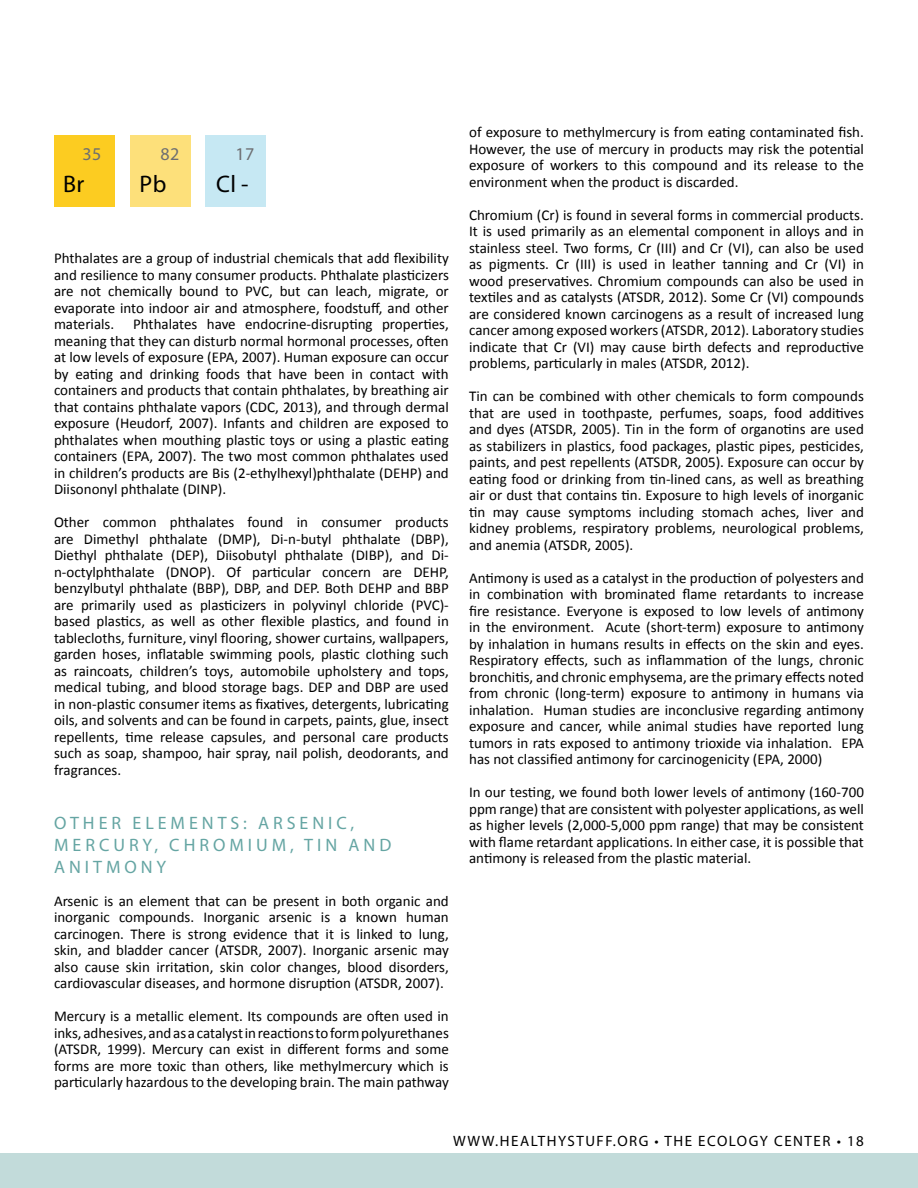
<style>
.page{position:relative;width:918px;height:1188px;background:#fff}
.page>*{position:absolute;margin:0;border:0;box-sizing:border-box;transform-origin:0 0}
.t1{font:24px "Myriad Pro";color:#000}
.t2{font:18px "Myriad Pro";letter-spacing:.22em;color:#65a5a3}
.t3{font:18px "Myriad Pro";color:#6d6e71}
.t4{font:15px/16.5px "Calibri";color:#000;text-align:justify}
.t5{font:15px "Myriad Pro";letter-spacing:.1em;color:#000}
</style>
<div class="page">
<div style="left:0;top:1154px;width:918px;height:34px;background:#c2dbda"></div>
<div style="left:54px;top:135px;width:61px;height:72px;background:#fccc21"></div>
<div style="left:130px;top:135px;width:61px;height:72px;background:#fde07a"></div>
<div style="left:205px;top:135px;width:61px;height:72px;background:#c6e8f3"></div>
<p class="t3" style="left:82px;top:143px;width:20px">35</p>
<p class="t3" style="left:160px;top:143px;width:20px">82</p>
<p class="t3" style="left:236px;top:143px;width:20px">17</p>
<h1 class="t1" style="left:63px;top:169px;width:23px">BR</h1>
<h1 class="t1" style="left:140px;top:169px;width:28px">PB</h1>
<h1 class="t1" style="left:216px;top:169px;width:34px">CL -</h1>
<p class="t4" style="left:54px;top:249px;width:396px">Phthalates are a group of industrial chemicals that add flexibility and resilience to many consumer products. Phthalate plasticizers are not chemically bound to PVC, but can leach, migrate, or evaporate into indoor air and atmosphere, foodstuff, and other materials.</p>
<p class="t4" style="left:54px;top:315px;width:396px;text-indent:79px">Phthalates have endocrine-disrupting properties, meaning that they can disturb normal hormonal processes, often at low levels of exposure (EPA, 2007). Human exposure can occur by eating and drinking foods that have been in contact with containers and products that contain phthalates, by breathing air that contains phthalate vapors (CDC, 2013), and through dermal exposure (Heudorf, 2007). Infants and children are exposed to phthalates when mouthing plastic toys or using a plastic eating containers (EPA, 2007). The two most common phthalates used in children’s products are Bis (2-ethylhexyl)phthalate (DEHP) and Diisononyl phthalate (DINP).</p>
<p class="t4" style="left:54px;top:513px;width:396px">Other common phthalates found in consumer products are Dimethyl phthalate (DMP), Di-n-butyl phthalate (DBP), Diethyl phthalate (DEP), Diisobutyl phthalate (DIBP), and Di&shy;n-octylphthalate (DNOP). Of particular concern are DEHP, benzylbutyl phthalate (BBP), DBP, and DEP. Both DEHP and BBP are primarily used as plasticizers in polyvinyl chloride (PVC)- based plastics, as well as other flexible plastics, and found in tablecloths, furniture, vinyl flooring, shower curtains, wallpapers, garden hoses, inflatable swimming pools, plastic clothing such as raincoats, children’s toys, automobile upholstery and tops, medical tubing, and blood storage bags. DEP and DBP are used in non-plastic consumer items as fixatives, detergents, lubricating oils, and solvents and can be found in carpets, paints, glue, insect repellents, time release capsules, and personal care products such as soap, shampoo, hair spray, nail polish, deodorants, and fragrances.</p>
<p class="t2" style="left:54px;top:812px;width:218px">O THER ELEMENTS: ARSENIC</p>
<p class="t2" style="left:351px;top:812px;width:5px">,</p>
<p class="t2" style="left:54px;top:834px;width:15px">MERCURY</p>
<p class="t2" style="left:154px;top:834px;width:31px">, CHROMIUM</p>
<p class="t2" style="left:290px;top:834px;width:26px">, TIN</p>
<p class="t2" style="left:349px;top:834px;width:15px">AND</p>
<p class="t2" style="left:54px;top:855px;width:15px">ANITMONY</p>
<p class="t4" style="left:54px;top:892px;width:396px">Arsenic is an element that can be present in both organic and inorganic compounds. Inorganic arsenic is a known human carcinogen. There is strong evidence that it is linked to lung, skin, and bladder cancer (ATSDR, 2007). Inorganic arsenic may also cause skin irritation, skin color changes, blood disorders, cardiovascular diseases, and hormone disruption (ATSDR, 2007).</p>
<p class="t4" style="left:54px;top:1007px;width:396px">Mercury is a metallic element. Its compounds are often used in inks, adhesives, and as a catalyst in reactions to form polyurethanes (ATSDR, 1999). Mercury can exist in different forms and some forms are more toxic than others, like methylmercury which is particularly hazardous to the developing brain. The main pathway</p>
<p class="t4" style="left:469px;top:123px;width:396px">of exposure to methylmercury is from eating contaminated fish.<br>However, the use of mercury in products may risk the potential exposure of workers to this compound and its release to the environment when the product is discarded.</p>
<p class="t4" style="left:469px;top:206px;width:396px">Chromium (Cr) is found in several forms in commercial products.<br>It is used primarily as an elemental component in alloys and in stainless steel. Two forms, Cr (III) and Cr (VI), can also be used as pigments. Cr (III) is used in leather tanning and Cr (VI) in wood preservatives. Chromium compounds can also be used in textiles and as catalysts (ATSDR, 2012). Some Cr (VI) compounds are considered known carcinogens as a result of increased lung cancer among exposed workers (ATSDR, 2012). Laboratory studies indicate that Cr (VI) may cause birth defects and reproductive problems, particularly in males (ATSDR, 2012).</p>
<p class="t4" style="left:469px;top:387px;width:396px">Tin can be combined with other chemicals to form compounds that are used in toothpaste, perfumes, soaps, food additives and dyes (ATSDR, 2005). Tin in the form of organotins are used as stabilizers in plastics, food packages, plastic pipes, pesticides, paints, and pest repellents (ATSDR, 2005). Exposure can occur by eating food or drinking from tin-lined cans, as well as breathing air or dust that contains tin. Exposure to high levels of inorganic tin may cause symptoms including stomach aches, liver and kidney problems, respiratory problems, neurological problems, and anemia (ATSDR, 2005).</p>
<p class="t4" style="left:469px;top:569px;width:396px">Antimony is used as a catalyst in the production of polyesters and in combination with brominated flame retardants to increase fire resistance. Everyone is exposed to low levels of antimony in the environment. Acute (short-term) exposure to antimony by inhalation in humans results in effects on the skin and eyes.<br>Respiratory effects, such as inflammation of the lungs, chronic bronchitis, and chronic emphysema, are the primary effects noted from chronic (long-term) exposure to antimony in humans via inhalation. Human studies are inconclusive regarding antimony exposure and cancer, while animal studies have reported lung tumors in rats exposed to antimony trioxide via inhalation. EPA has not classified antimony for carcinogenicity (EPA, 2000)</p>
<p class="t4" style="left:469px;top:783px;width:396px">In our testing, we found both lower levels of antimony (160-700 ppm range) that are consistent with polyester applications, as well as higher levels (2,000-5,000 ppm range) that may be consistent with flame retardant applications. In either case, it is possible that antimony is released from the plastic material.</p>
<p class="t5" style="left:453px;top:1132px;width:412px">WWW.HEALTHYSTUFF.ORG • THE ECOLOGY CENTER • 18</p>
</div>
